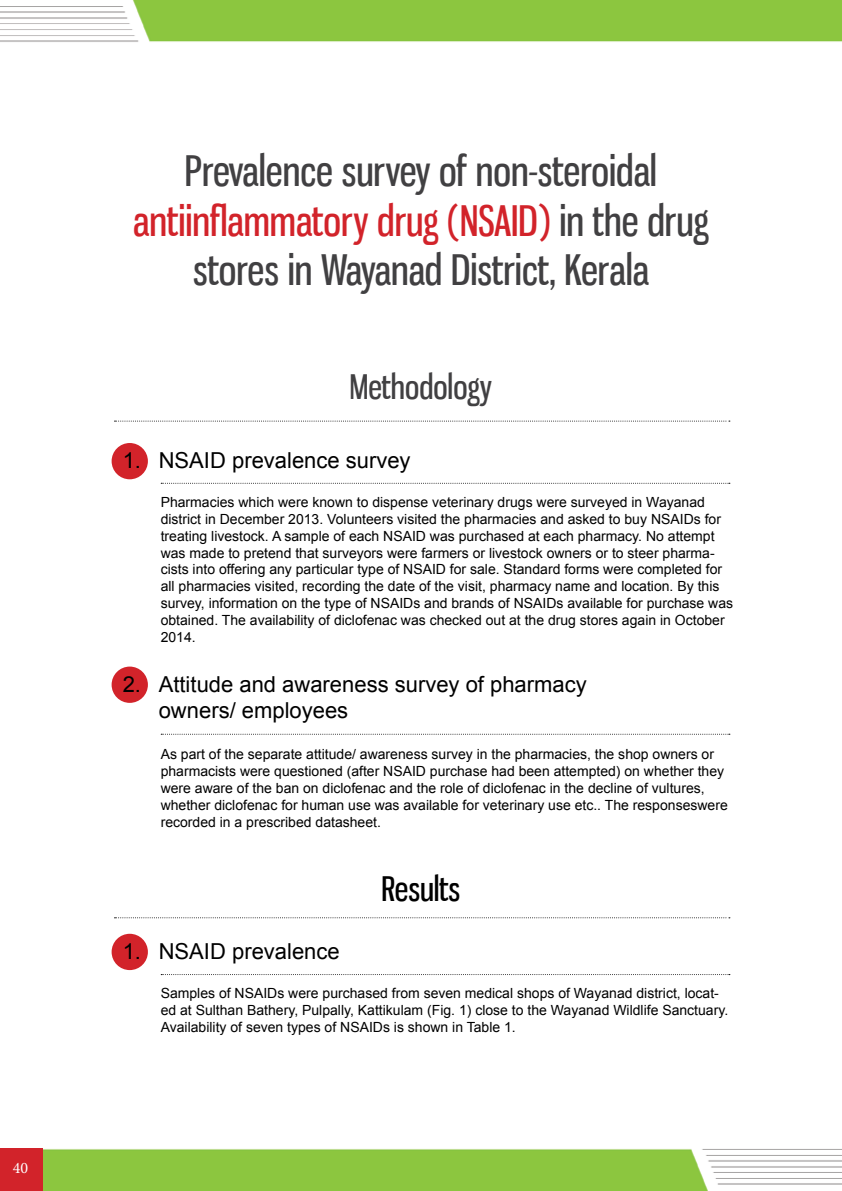
<style>
.page{position:relative;width:842px;height:1191px;background:#fff}
.page>*{position:absolute;margin:0;border:0;box-sizing:border-box;transform-origin:0 0}
.t1{font:41px/49.2px "Gnuolane Rg";color:#414042;text-align:center}
.t2{font:33px "Gnuolane Rg";color:#414042}
.t3{font:33px "Gnuolane Rg";color:#000}
.t4{font:22px/26.4px "Arial";color:#000}
.t5{font:16px "Minion Pro";color:#fff}
.t6{font:14px/16.8px "Arial";color:#000}
.s1{color:#d2232a}
</style>
<div class="page">
<img style="left:0;top:0;width:842px;height:1191px">
<div style="left:112px;top:443px;width:36px;height:36px;background:#d2232a;border-radius:50%"></div>
<div style="left:112px;top:933px;width:36px;height:37px;background:#d2232a;border-radius:50%"></div>
<div style="left:112px;top:666px;width:36px;height:37px;background:#d2232a;border-radius:50%"></div>
<svg style="left:114px;top:917px;width:616px;height:1px"></svg>
<svg style="left:114px;top:420px;width:616px;height:1px"></svg>
<svg style="left:161px;top:733px;width:569px;height:1px"></svg>
<svg style="left:161px;top:974px;width:569px;height:1px"></svg>
<svg style="left:161px;top:483px;width:569px;height:1px"></svg>
<div style="left:0;top:1148px;width:43px;height:43px;background:#d2232a"></div>
<p class="t5" style="left:13px;top:1157px;width:17px">40</p>
<h1 class="t1" style="left:133px;top:146px;width:577px">Prevalence survey of non-steroidal <span class="s1">antiinflammatory drug (NSAID)</span> in the drug stores in Wayanad District, Kerala</h1>
<h2 class="t2" style="left:350px;top:367px;width:144px">Methodology</h2>
<h3 class="t4" style="left:123px;top:447px;width:289px">1. NSAID prevalence survey</h3>
<p class="t6" style="left:161px;top:494px;width:574px">Pharmacies which were known to dispense veterinary drugs were surveyed in Wayanad district in December 2013. Volunteers visited the pharmacies and asked to buy NSAIDs for treating livestock. A sample of each NSAID was purchased at each pharmacy. No attempt was made to pretend that surveyors were farmers or livestock owners or to steer pharma&shy;cists into offering any particular type of NSAID for sale. Standard forms were completed for all pharmacies visited, recording the date of the visit, pharmacy name and location. By this survey, information on the type of NSAIDs and brands of NSAIDs available for purchase was obtained. The availability of diclofenac was checked out at the drug stores again in October 2014.</p>
<h3 class="t4" style="left:159px;top:670px;width:429px;text-indent:-36px">2. Attitude and awareness survey of pharmacy owners/ employees</h3>
<p class="t6" style="left:161px;top:746px;width:569px">As part of the separate attitude/ awareness survey in the pharmacies, the shop owners or pharmacists were questioned (after NSAID purchase had been attempted) on whether they were aware of the ban on diclofenac and the role of diclofenac in the decline of vultures, whether diclofenac for human use was available for veterinary use etc.. The responseswere recorded in a prescribed datasheet.</p>
<h3 class="t4" style="left:123px;top:938px;width:218px">1. NSAID prevalence</h3>
<h2 class="t3" style="left:382px;top:869px;width:80px">Results</h2>
<p class="t6" style="left:161px;top:984px;width:569px">Samples of NSAIDs were purchased from seven medical shops of Wayanad district, locat&shy;ed at Sulthan Bathery, Pulpally, Kattikulam (Fig. 1) close to the Wayanad Wildlife Sanctuary.<br>Availability of seven types of NSAIDs is shown in Table 1.</p>
</div>
